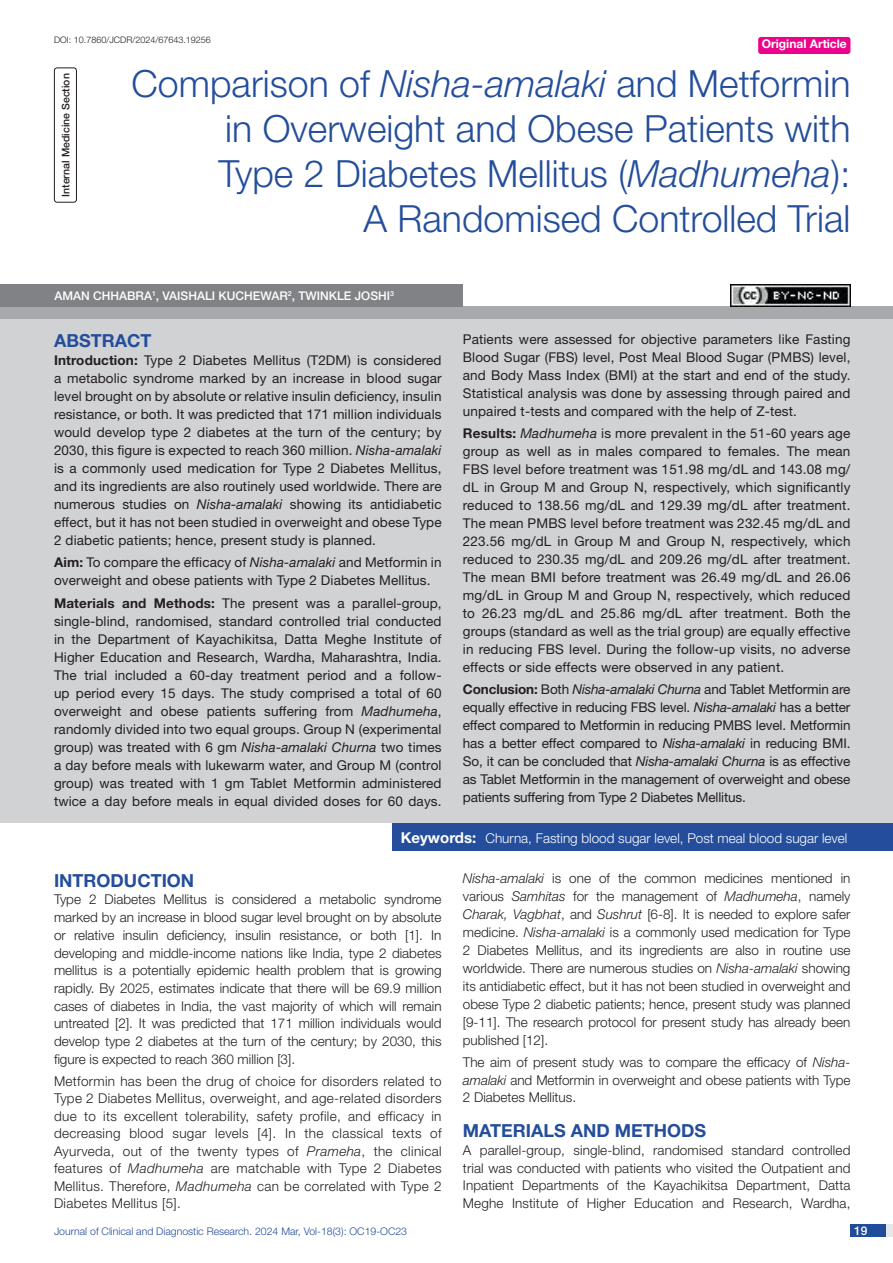
<style>
.page{position:relative;width:893px;height:1263px;background:#fff}
.page>*{position:absolute;margin:0;border:0;box-sizing:border-box;transform-origin:0 0}
.t1{font:300 37.5px/45px "Helvetica Neue";color:#244e9b;text-align:right}
.Heading{font:700 18px "Helvetica Neue";color:#244e9b}
.Abstract_head{font:700 18px "Helvetica Neue";color:#244e9b}
.Abstract_Text{font:13.5px/18px "Helvetica Neue";letter-spacing:.01em;color:#231f20;text-align:justify}
.Body_text{font:300 13.5px/17.7px "Helvetica Neue";color:#231f20;text-align:justify}
.Key_words{font:300 13.5px "Helvetica Neue";color:#fff}
.Author{font:500 12px "Helvetica Neue";color:#fff}
.t2{font:700 12px "Helvetica Neue";color:#fff}
.t3{font:300 10.5px "Helvetica Neue";color:#244e9b}
.section{font:500 10.5px "Helvetica Neue";color:#231f20}
.DOI{font:300 9px "Helvetica Neue";color:#231f20}
.s1{font-style:italic}
.s2{font-weight:700}
.s3{font-weight:700;font-size:15px}
</style>
<div class="page">
<div style="left:850px;top:1224px;width:43px;height:13px;background:#e6e7e9"></div>
<div style="left:850px;top:1224px;width:35px;height:13px;background:#214c99"></div>
<div style="left:54px;top:68px;width:23px;height:135px;border:1px solid #231f20;border-radius:3px"></div>
<div style="left:758px;top:37px;width:92px;height:17px;background:#ed028c;border-radius:3px"></div>
<div style="left:0;top:307px;width:893px;height:12px;background:#a8a9ad"></div>
<div style="left:0;top:284px;width:463px;height:23px;background:#808285"></div>
<div style="left:0;top:319px;width:893px;height:504px;background:#d1d2d4"></div>
<div style="left:393px;top:823px;width:500px;height:28px;background:#244e9b"></div>
<img style="left:730px;top:284px;width:120px;height:23px">
<p class="DOI" style="left:54px;top:35px;width:158px">DOI: 10.7860/JCDR/2024/67643.19256</p>
<p class="section" style="left:60px;top:197px;width:125px;rotate:-90deg">INTERNAL MEDICINE SECTION</p>
<p class="t1" style="left:132px;top:60px;width:720px">Comparison of <span class="s1">Nisha-amalaki</span> and Metformin in Overweight and Obese Patients with<br>Type 2 Diabetes Mellitus (<span class="s1">Madhumeha</span>):<br>A Randomised Controlled Trial</p>
<p class="t2" style="left:762px;top:37px;width:87px">Original Article</p>
<p class="Author" style="left:54px;top:289px;width:341px">AMAN CHHABRA<sup>1</sup>, VAISHALI KUCHEWAR<sup>2</sup>, TWINKLE JOSHI <sup>3</sup></p>
<p class="Abstract_head" style="left:54px;top:329px;width:99px">ABSTRACT</p>
<p class="Abstract_Text" style="left:54px;top:351px;width:389px"><span class="s2">Introduction:</span> Type 2 Diabetes Mellitus (T2DM) is considered a metabolic syndrome marked by an increase in blood sugar level brought on by absolute or relative insulin deficiency, insulin resistance, or both. It was predicted that 171 million individuals would develop type 2 diabetes at the turn of the century; by 2030, this figure is expected to reach 360 million. <span class="s1">Nisha-amalaki </span>is a commonly used medication for Type 2 Diabetes Mellitus, and its ingredients are also routinely used worldwide. There are numerous studies on <span class="s1">Nisha-amalaki</span> showing its antidiabetic effect, but it has not been studied in overweight and obese Type 2 diabetic patients; hence, present study is planned.</p>
<p class="Abstract_Text" style="left:54px;top:553px;width:389px"><span class="s2">Aim:</span> To compare the efficacy of <span class="s1">Nisha-amalaki</span> and Metformin in overweight and obese patients with Type 2 Diabetes Mellitus.</p>
<p class="Abstract_Text" style="left:54px;top:593px;width:389px"><span class="s2">Materials and Methods:</span> The present was a parallel-group, single-blind, randomised, standard controlled trial conducted in the Department of Kayachikitsa, Datta Meghe Institute of Higher Education and Research, Wardha, Maharashtra, India.<br>The trial included a 60-day treatment period and a follow&shy;up period every 15 days. The study comprised a total of 60 overweight and obese patients suffering from <span class="s1">Madhumeha</span>, randomly divided into two equal groups. Group N (experimental group) was treated with 6 gm <span class="s1">Nisha-amalaki Churna</span> two times a day before meals with lukewarm water, and Group M (control group) was treated with 1 gm Tablet Metformin administered twice a day before meals in equal divided doses for 60 days.</p>
<p class="Abstract_Text" style="left:463px;top:330px;width:389px">Patients were assessed for objective parameters like Fasting Blood Sugar (FBS) level, Post Meal Blood Sugar (PMBS) level, and Body Mass Index (BMI) at the start and end of the study.<br>Statistical analysis was done by assessing through paired and unpaired t-tests and compared with the help of Z-test.</p>
<p class="Abstract_Text" style="left:463px;top:424px;width:389px"><span class="s2">Results:</span> <span class="s1">Madhumeha</span> is more prevalent in the 51-60 years age group as well as in males compared to females. The mean FBS level before treatment was 151.98 mg/dL and 143.08 mg/ dL in Group M and Group N, respectively, which significantly reduced to 138.56 mg/dL and 129.39 mg/dL after treatment.<br>The mean PMBS level before treatment was 232.45 mg/dL and 223.56 mg/dL in Group M and Group N, respectively, which reduced to 230.35 mg/dL and 209.26 mg/dL after treatment.<br>The mean BMI before treatment was 26.49 mg/dL and 26.06 mg/dL in Group M and Group N, respectively, which reduced to 26.23 mg/dL and 25.86 mg/dL after treatment. Both the groups (standard as well as the trial group) are equally effective in reducing FBS level. During the follow-up visits, no adverse effects or side effects were observed in any patient.</p>
<p class="Abstract_Text" style="left:463px;top:680px;width:389px"><span class="s2">Conclusion:</span> Both <span class="s1">Nisha-amalaki Churna</span> and Tablet Metformin are equally effective in reducing FBS level. <span class="s1">Nisha-amalaki</span> has a better effect compared to Metformin in reducing PMBS level. Metformin has a better effect compared to <span class="s1">Nisha-amalaki</span> in reducing BMI.<br>So, it can be concluded that <span class="s1">Nisha-amalaki Churna</span> is as effective as Tablet Metformin in the management of overweight and obese patients suffering from Type 2 Diabetes Mellitus.</p>
<p class="Key_words" style="left:401px;top:830px;width:448px"><span class="s3">Keywords:</span> Churna, Fasting blood sugar level, Post meal blood sugar level</p>
<p class="Heading" style="left:54px;top:869px;width:142px">INTRODUCTION</p>
<p class="Body_text" style="left:54px;top:890px;width:389px">Type 2 Diabetes Mellitus is considered a metabolic syndrome marked by an increase in blood sugar level brought on by absolute or relative insulin deficiency, insulin resistance, or both [1]. In developing and middle-income nations like India, type 2 diabetes mellitus is a potentially epidemic health problem that is growing rapidly. By 2025, estimates indicate that there will be 69.9 million cases of diabetes in India, the vast majority of which will remain untreated [2]. It was predicted that 171 million individuals would develop type 2 diabetes at the turn of the century; by 2030, this figure is expected to reach 360 million [3].</p>
<p class="Body_text" style="left:54px;top:1072px;width:389px">Metformin has been the drug of choice for disorders related to Type 2 Diabetes Mellitus, overweight, and age-related disorders due to its excellent tolerability, safety profile, and efficacy in decreasing blood sugar levels [4]. In the classical texts of Ayurveda, out of the twenty types of <span class="s1">Prameha</span>, the clinical features of <span class="s1">Madhumeha</span> are matchable with Type 2 Diabetes Mellitus. Therefore, <span class="s1">Madhumeha</span> can be correlated with Type 2<br>Diabetes Mellitus [5].</p>
<p class="Body_text" style="left:463px;top:869px;width:389px"><span class="s1">Nisha-amalaki</span> is one of the common medicines mentioned in various <span class="s1">Samhitas</span> for the management of <span class="s1">Madhumeha</span>, namely <span class="s1">Charak, Vagbhat</span>, and <span class="s1">Sushrut</span> [6-8]. It is needed to explore safer medicine. <span class="s1">Nisha-amalaki</span> is a commonly used medication for Type 2 Diabetes Mellitus, and its ingredients are also in routine use worldwide. There are numerous studies on <span class="s1">Nisha-amalaki</span> showing its antidiabetic effect, but it has not been studied in overweight and obese Type 2 diabetic patients; hence, present study was planned [9-11]. The research protocol for present study has already been published [12].</p>
<p class="Body_text" style="left:463px;top:1053px;width:389px">The aim of present study was to compare the efficacy of <span class="s1">Nisha&shy;amalaki</span> and Metformin in overweight and obese patients with Type 2 Diabetes Mellitus.</p>
<p class="Heading" style="left:463px;top:1119px;width:245px">MATERIALS AND METHODS</p>
<p class="Body_text" style="left:463px;top:1141px;width:389px">A parallel-group, single-blind, randomised standard controlled trial was conducted with patients who visited the Outpatient and Inpatient Departments of the Kayachikitsa Department, Datta Meghe Institute of Higher Education and Research, Wardha,</p>
<p class="t3" style="left:54px;top:1225px;width:355px">Journal of Clinical and Diagnostic Research. 2024 Mar, Vol-18(3): OC19-OC23</p>
<p class="Author" style="left:854px;top:1223px;width:15px">19</p>
</div>
